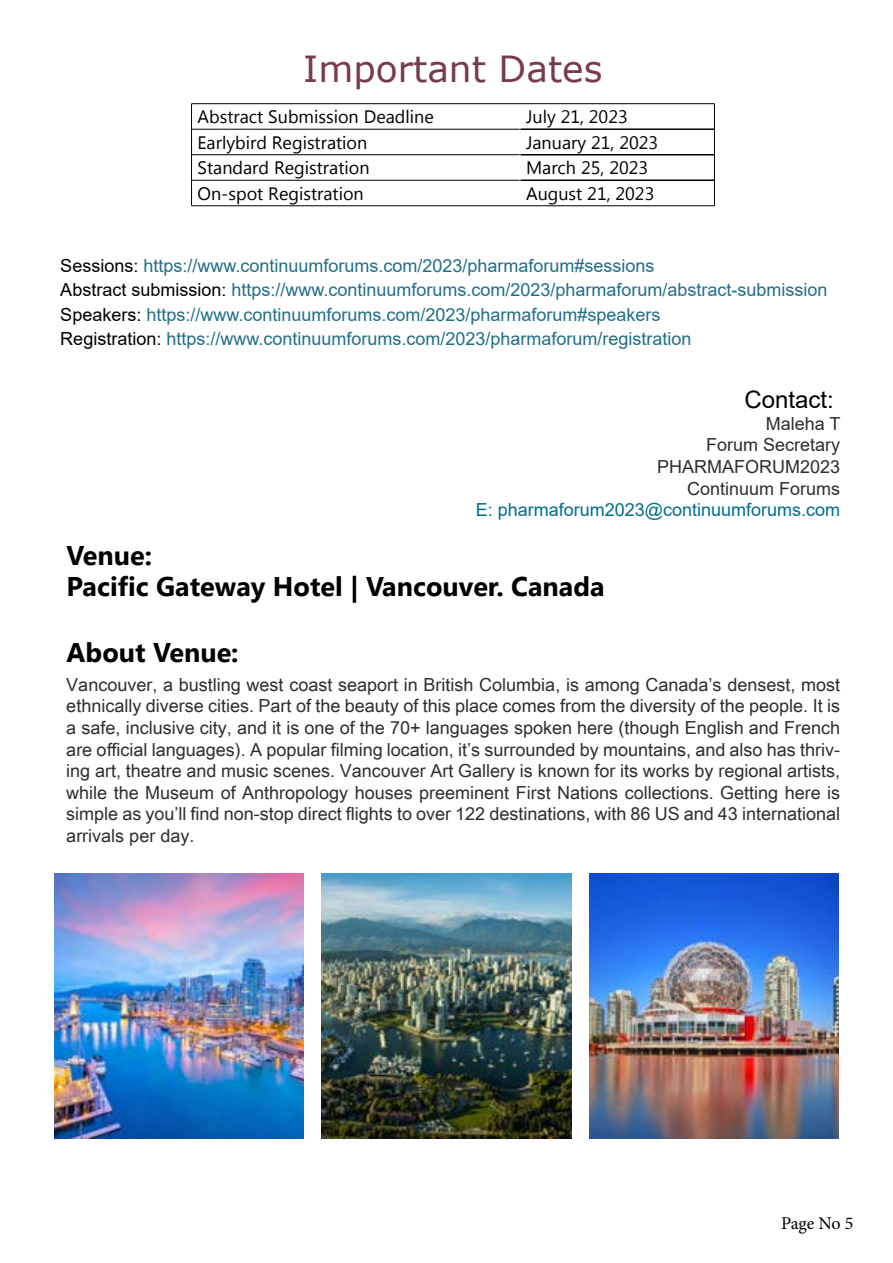
<style>
.page{position:relative;width:893px;height:1263px;background:#fff}
.page>*{position:absolute;margin:0;border:0;box-sizing:border-box;transform-origin:0 0}
.t1{font:36px "MS Reference Sans Serif";color:#783a4f}
.t2{font:700 27px "Leelawadee UI";color:#000}
.t3{font:24px "Arial";color:#000}
.t4{font:18px/21.6px "Arial Unicode MS";color:#2e2e2f;text-align:justify}
.t5{font:18px/24.6px "Arial";color:#216e88}
.t6{font:18px "Microsoft Tai Le";color:#000}
.t7{font:18px/21.6px "Arial";color:#2e2e2f;text-align:right}
.t8{font:18px "Arial";color:#006e8c}
.t9{font:18px "Minion Pro";letter-spacing:-.015em;color:#000}
.s1{color:#000}
.s2{font-size:22.5px;color:#fff}
</style>
<div class="page">
<hr style="left:191px;top:103px;width:329px;height:1px;background:#000">
<hr style="left:520px;top:103px;width:195px;height:1px;background:#000">
<svg style="left:191px;top:104px;width:1px;height:102px"></svg>
<svg style="left:714px;top:104px;width:1px;height:102px"></svg>
<hr style="left:191px;top:206px;width:329px;height:1px;background:#000">
<hr style="left:520px;top:206px;width:195px;height:1px;background:#000">
<hr style="left:192px;top:129px;width:328px;height:1px;background:#000">
<hr style="left:192px;top:154px;width:328px;height:1px;background:#000">
<hr style="left:192px;top:180px;width:328px;height:1px;background:#000">
<hr style="left:520px;top:128px;width:194px;height:2px;background:#000">
<hr style="left:520px;top:154px;width:194px;height:1px;background:#000">
<hr style="left:520px;top:179px;width:194px;height:2px;background:#000">
<img style="left:54px;top:873px;width:250px;height:266px">
<img style="left:322px;top:873px;width:249px;height:266px">
<img style="left:589px;top:873px;width:250px;height:266px">
<h1 class="t1" style="left:303px;top:45px;width:301px">Important Dates</h1>
<p class="t6" style="left:198px;top:107px;width:238px">Abstract Submission Deadline</p>
<p class="t6" style="left:526px;top:107px;width:103px">July 21, 2023</p>
<p class="t6" style="left:198px;top:132px;width:171px">Earlybird Registration</p>
<p class="t6" style="left:526px;top:132px;width:134px">January 21, 2023</p>
<p class="t6" style="left:198px;top:158px;width:174px">Standard Registration</p>
<p class="t6" style="left:526px;top:158px;width:124px">March 25, 2023</p>
<p class="t6" style="left:198px;top:183px;width:168px">On-spot Registration</p>
<p class="t6" style="left:526px;top:183px;width:130px">August 21, 2023</p>
<p class="t5" style="left:60px;top:253px;width:769px"><span class="s1">Sessions:</span> https://www.continuumforums.com/2023/pharmaforum#sessions<br><span class="s1">Abstract submission:</span> https://www.continuumforums.com/2023/pharmaforum/abstract-submission <span class="s1">Speakers:</span> https://www.continuumforums.com/2023/pharmaforum#speakers<br><span class="s1">Registration:</span> https://www.continuumforums.com/2023/pharmaforum/registration</p>
<h2 class="t2" style="left:67px;top:536px;width:87px">Venue:</h2>
<h3 class="t3" style="left:744px;top:383px;width:97px">Contact:<span class="s2">,</span></h3>
<p class="t7" style="left:657px;top:413px;width:185px">Maleha T<br>Forum Secretary<br>PHARMAFORUM2023<br>Continuum Forums</p>
<p class="t8" style="left:476px;top:497px;width:366px">E: pharmaforum2023@continuumforums.com</p>
<h2 class="t2" style="left:67px;top:567px;width:540px">Pacific Gateway Hotel | Vancouver. Canada</h2>
<h2 class="t2" style="left:67px;top:633px;width:173px">About Venue:</h2>
<p class="t4" style="left:66px;top:673px;width:775px">Vancouver, a bustling west coast seaport in British Columbia, is among Canada’s densest, most ethnically diverse cities. Part of the beauty of this place comes from the diversity of the people. It is a safe, inclusive city, and it is one of the 70+ languages spoken here (though English and French are official languages). A popular filming location, it’s surrounded by mountains, and also has thriv&shy;ing art, theatre and music scenes. Vancouver Art Gallery is known for its works by regional artists, while the Museum of Anthropology houses preeminent First Nations collections. Getting here is simple as you’ll find non-stop direct flights to over 122 destinations, with 86 US and 43 international arrivals per day.</p>
<p class="t9" style="left:781px;top:1211px;width:74px">Page No 5</p>
</div>
